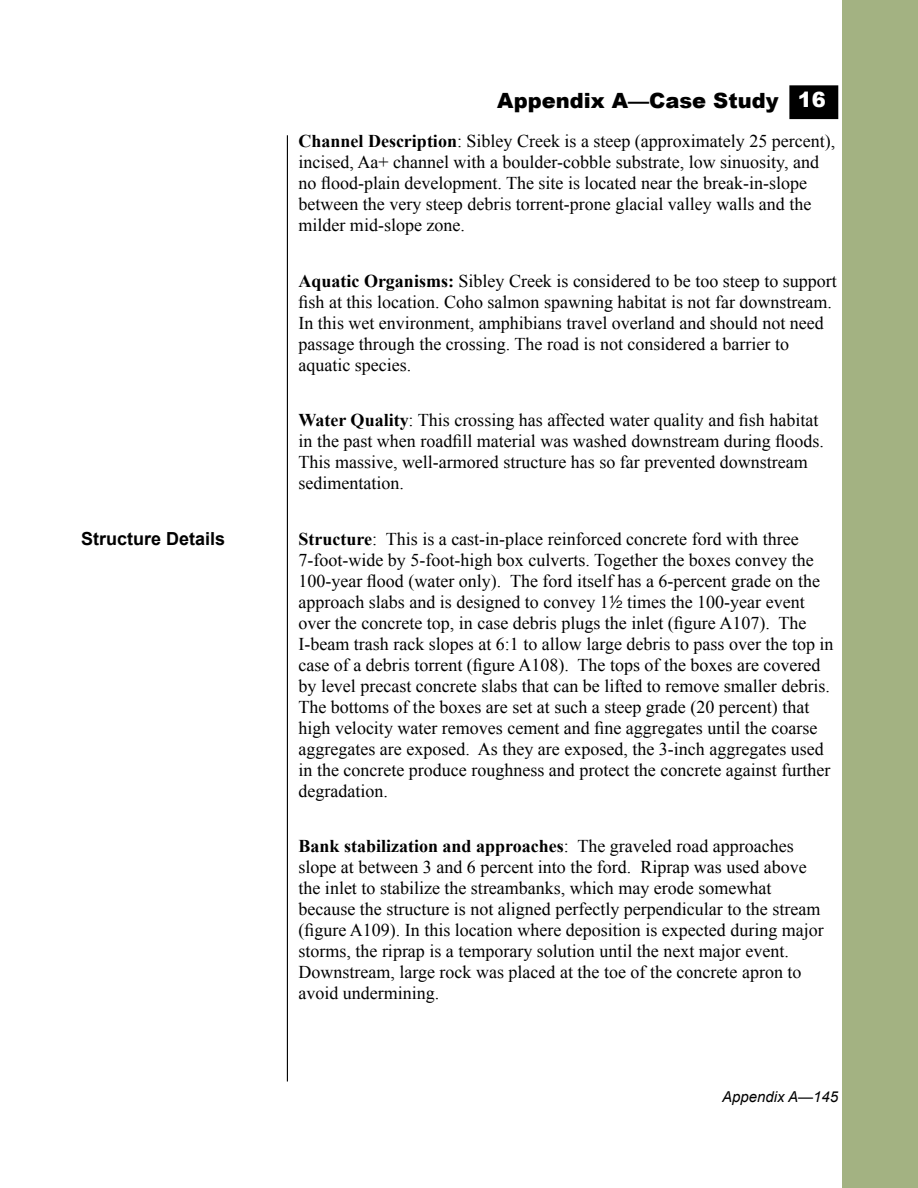
<style>
.page{position:relative;width:918px;height:1188px;background:#fff}
.page>*{position:absolute;margin:0;border:0;box-sizing:border-box;transform-origin:0 0}
.t1{font:900 21px "Arial";color:#000}
.t2{font:900 21px "Arial";color:#fff}
.indent{font:18px/21px "Times New Roman";color:#000}
.indent-2{font:700 18px "Arial";color:#000}
.t3{font:italic 15px "Arial";color:#000}
.s1{font-weight:700}
.s2{font-family:"Sans Fractions Plain"}
</style>
<div class="page">
<hr style="left:287px;top:135px;width:1px;height:947px;background:#000">
<div style="left:790px;top:86px;width:48px;height:32px;background:#000"></div>
<div style="left:789px;top:85px;width:49px;height:34px;border:2px solid #000"></div>
<div style="left:843px;top:0;width:75px;height:1188px;background:#a3b282"></div>
<p class="t2" style="left:798px;top:88px;width:30px">16</p>
<p class="t1" style="left:497px;top:89px;width:283px">Appendix A—Case Study</p>
<p class="indent" style="left:298px;top:131px;width:538px"><span class="s1">Channel Description</span>: Sibley Creek is a steep (approximately 25 percent), incised, Aa+ channel with a boulder-cobble substrate, low sinuosity, and no flood-plain development. The site is located near the break-in-slope between the very steep debris torrent-prone glacial valley walls and the milder mid-slope zone.</p>
<p class="indent" style="left:298px;top:270px;width:540px"><span class="s1">Aquatic Organisms:</span> Sibley Creek is considered to be too steep to support fish at this location. Coho salmon spawning habitat is not far downstream.<br>In this wet environment, amphibians travel overland and should not need passage through the crossing. The road is not considered a barrier to aquatic species.</p>
<p class="indent" style="left:298px;top:410px;width:527px"><span class="s1">Water Quality</span>: This crossing has affected water quality and fish habitat in the past when roadfill material was washed downstream during floods.<br>This massive, well-armored structure has so far prevented downstream sedimentation.</p>
<p class="indent-2" style="left:81px;top:529px;width:146px">Structure Details</p>
<p class="indent" style="left:298px;top:528px;width:537px"><span class="s1">Structure</span>: This is a cast-in-place reinforced concrete ford with three 7-foot-wide by 5-foot-high box culverts. Together the boxes convey the 100-year flood (water only). The ford itself has a 6-percent grade on the approach slabs and is designed to convey 1<span class="s2">2</span> times the 100-year event over the concrete top, in case debris plugs the inlet (figure A107). The I-beam trash rack slopes at 6:1 to allow large debris to pass over the top in case of a debris torrent (figure A108). The tops of the boxes are covered by level precast concrete slabs that can be lifted to remove smaller debris.<br>The bottoms of the boxes are set at such a steep grade (20 percent) that high velocity water removes cement and fine aggregates until the coarse aggregates are exposed. As they are exposed, the 3-inch aggregates used in the concrete produce roughness and protect the concrete against further degradation.</p>
<p class="indent" style="left:298px;top:836px;width:527px"><span class="s1">Bank stabilization and approaches</span>: The graveled road approaches slope at between 3 and 6 percent into the ford. Riprap was used above the inlet to stabilize the streambanks, which may erode somewhat because the structure is not aligned perfectly perpendicular to the stream (figure A109). In this location where deposition is expected during major storms, the riprap is a temporary solution until the next major event.<br>Downstream, large rock was placed at the toe of the concrete apron to avoid undermining.</p>
<p class="t3" style="left:722px;top:1088px;width:118px">Appendix A—145</p>
</div>
